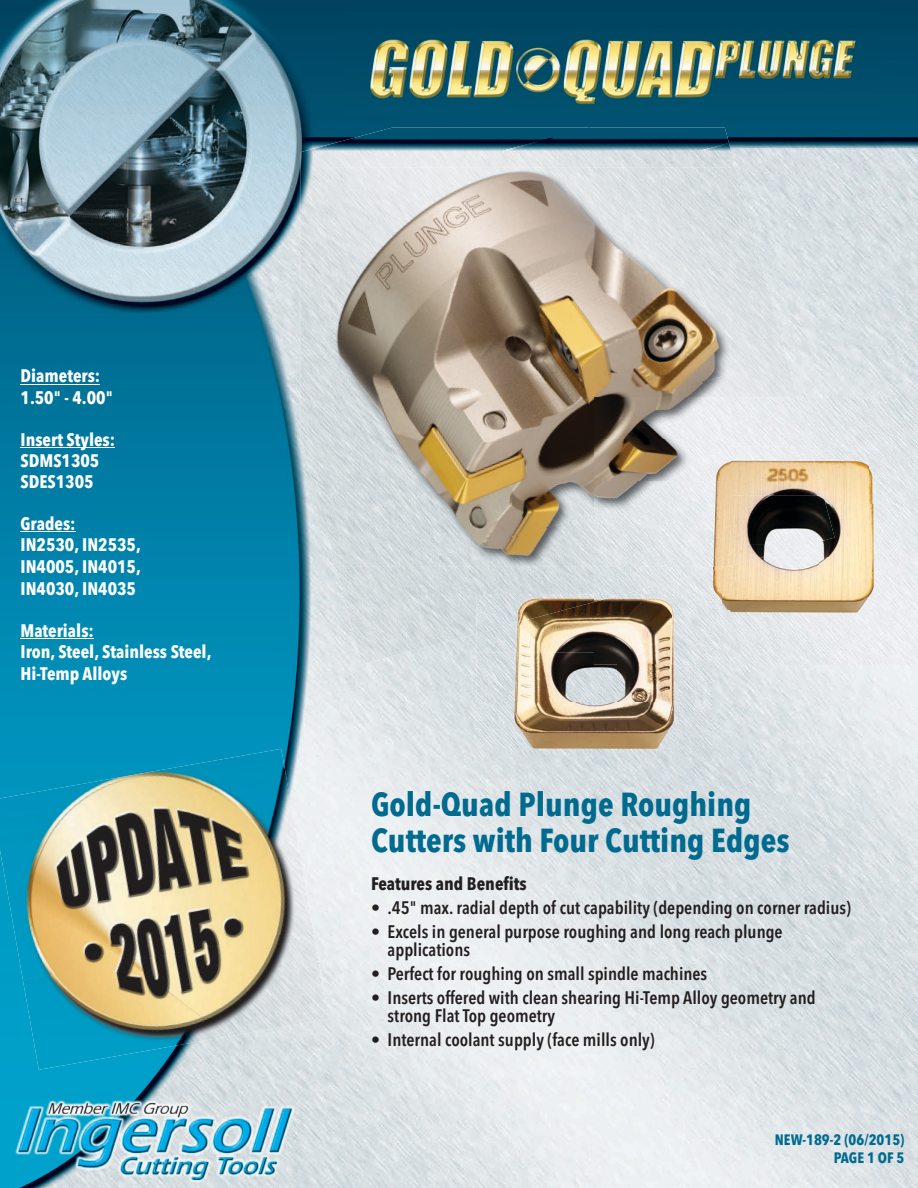
<style>
.page{position:relative;width:918px;height:1188px;background:#fff}
.page>*{position:absolute;margin:0;border:0;box-sizing:border-box;transform-origin:0 0}
.t1{font:700 condensed 33px/36px "Avenir Next LT Pro";color:#006b8f}
.t2{font:600 condensed 18px/18px "Avenir Next LT Pro";color:#231f20}
.t3{font:700 condensed 18px/21.6px "Avenir Next LT Pro";color:#fff}
.t4{font:700 condensed 18px "Avenir Next LT Pro";color:#231f20}
.t5{font:700 condensed 15px/18px "Avenir Next LT Pro";color:#006b8f;text-align:right}
</style>
<div class="page">
<img style="left:0;top:0;width:918px;height:1188px">
<hr style="left:21px;top:384px;width:79px;height:1px;background:#fff">
<hr style="left:21px;top:447px;width:94px;height:1px;background:#fff">
<hr style="left:21px;top:531px;width:55px;height:1px;background:#fff">
<hr style="left:21px;top:638px;width:73px;height:1px;background:#fff">
<img style="left:344px;top:13px;width:536px;height:103px">
<img style="left:336px;top:567px;width:202px;height:97px">
<img style="left:300px;top:375px;width:34px;height:186px">
<img style="left:300px;top:146px;width:34px;height:229px">
<img style="left:324px;top:128px;width:116px;height:57px">
<img style="left:538px;top:567px;width:56px;height:27px">
<img style="left:440px;top:128px;width:289px;height:39px">
<img style="left:731px;top:291px;width:64px;height:106px">
<img style="left:636px;top:143px;width:106px;height:49px">
<img style="left:766px;top:389px;width:31px;height:8px">
<img style="left:731px;top:192px;width:38px;height:109px">
<img style="left:334px;top:324px;width:260px;height:243px">
<img style="left:398px;top:514px;width:196px;height:53px">
<img style="left:334px;top:167px;width:196px;height:157px">
<img style="left:530px;top:167px;width:201px;height:240px">
<img style="left:642px;top:373px;width:89px;height:24px">
<img style="left:0;top:749px;width:313px;height:231px">
<img style="left:23px;top:929px;width:306px;height:141px">
<img style="left:476px;top:634px;width:118px;height:18px">
<img style="left:476px;top:652px;width:141px;height:101px">
<img style="left:617px;top:664px;width:95px;height:89px">
<img style="left:476px;top:594px;width:118px;height:40px">
<img style="left:810px;top:397px;width:59px;height:53px">
<img style="left:869px;top:397px;width:49px;height:107px">
<img style="left:823px;top:450px;width:46px;height:54px">
<img style="left:808px;top:545px;width:12px;height:12px">
<img style="left:820px;top:504px;width:98px;height:53px">
<img style="left:712px;top:594px;width:10px;height:17px">
<img style="left:722px;top:557px;width:196px;height:54px">
<img style="left:712px;top:611px;width:206px;height:53px">
<div style="left:731px;top:397px;width:79px;height:49px;background:#e9ebee"></div>
<img style="left:731px;top:446px;width:92px;height:49px">
<img style="left:731px;top:495px;width:104px;height:50px">
<img style="left:594px;top:545px;width:145px;height:49px">
<img style="left:738px;top:545px;width:70px;height:18px">
<img style="left:594px;top:397px;width:137px;height:170px">
<img style="left:594px;top:594px;width:118px;height:70px">
<img style="left:594px;top:594px;width:30px;height:8px">
<p class="t3" style="left:21px;top:365px;width:94px">Diameters:<br>1.50" - 4.00"</p>
<p class="t3" style="left:21px;top:429px;width:96px;line-height:21px">Insert Styles:<br>SDMS1305<br>SDES1305</p>
<p class="t3" style="left:21px;top:513px;width:122px">Grades:<br>IN2530, IN2535,<br>IN4005, IN4015,<br>IN4030, IN4035</p>
<p class="t3" style="left:21px;top:619px;width:193px">Materials:<br>Iron, Steel, Stainless Steel,<br>Hi-Temp Alloys</p>
<h1 class="t1" style="left:371px;top:786px;width:420px">Gold-Quad Plunge Roughing<br>Cutters with Four Cutting Edges</h1>
<p class="t4" style="left:371px;top:873px;width:157px">Features and Benefits</p>
<p class="t2" style="left:371px;top:899px;width:481px">• .45" max. radial depth of cut capability (depending on corner radius)</p>
<p class="t2" style="left:388px;top:923px;width:397px;text-indent:-17px">• Excels in general purpose roughing and long reach plunge applications</p>
<p class="t2" style="left:371px;top:965px;width:338px">• Perfect for roughing on small spindle machines</p>
<p class="t2" style="left:388px;top:989px;width:430px;text-indent:-17px">• Inserts offered with clean shearing Hi-Temp Alloy geometry and strong Flat Top geometry</p>
<p class="t2" style="left:371px;top:1031px;width:285px">• Internal coolant supply (face mills only)</p>
<p class="t5" style="left:775px;top:1131px;width:131px">NEW-189-2 (06/2015)<br>PAGE 1 OF 5</p>
</div>
